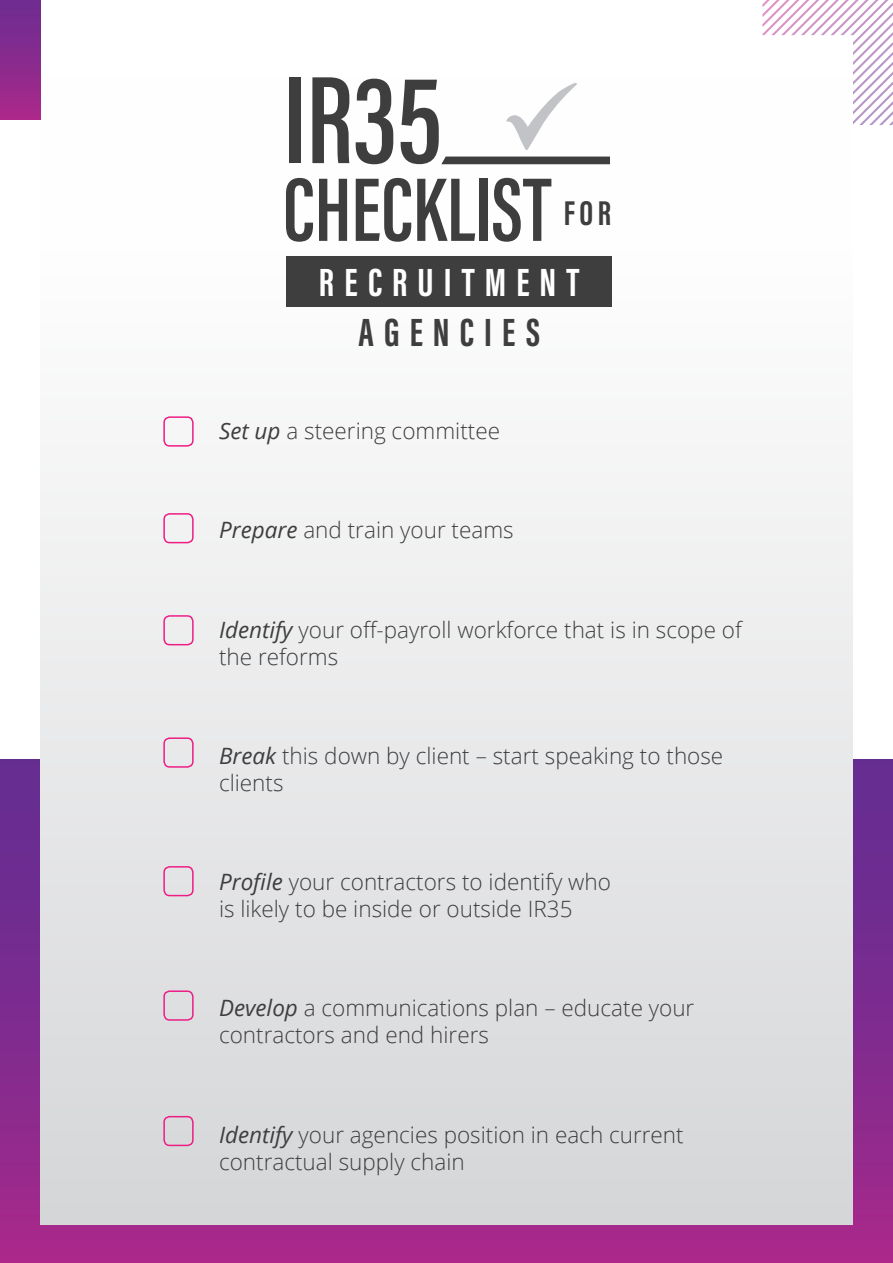
<style>
.page{position:relative;width:893px;height:1263px;background:#fff}
.page>*{position:absolute;margin:0;border:0;box-sizing:border-box;transform-origin:0 0}
.Body_Copy{font:600 128.4px "Acumin Pro Extra Cond";color:#3e3e3f}
.Body_Copy-2{font:600 93px "Acumin Pro Extra Cond";color:#3e3e3f}
.Body_Copy-3{font:700 40.5px "Acumin Pro Extra Cond";letter-spacing:.25em;color:#fff}
.Body_Copy-4{font:700 40.5px "Acumin Pro Extra Cond";letter-spacing:.25em;color:#3e3e3f}
.Body_Copy-5{font:700 35.4px "Acumin Pro Extra Cond";color:#3e3e3f}
.Paragraph_Style_1{font:300 22.5px/27px "Open Sans";color:#3e3e3f}
.s1{font-weight:400;font-style:italic}
</style>
<div class="page">
<div style="left:0;top:760px;width:893px;height:503px;background:linear-gradient(to bottom,#5d2c91,#a52b8c)"></div>
<div style="left:0;top:0;width:40px;height:119px;background:linear-gradient(to bottom,#6b2c91,#a9298b)"></div>
<div style="left:40px;top:77px;width:813px;height:1147px;background:linear-gradient(to bottom,#fff,#d5d6d8)"></div>
<svg style="left:762px;top:0;width:131px;height:125px"></svg>
<svg style="left:506px;top:83px;width:71px;height:67px"></svg>
<div style="left:163px;top:416px;width:31px;height:31px;border:2px solid #ed1d85;border-radius:6px"></div>
<div style="left:163px;top:513px;width:31px;height:30px;border:2px solid #ed1d85;border-radius:6px"></div>
<div style="left:163px;top:615px;width:31px;height:30px;border:2px solid #ed1d85;border-radius:6px"></div>
<div style="left:163px;top:737px;width:31px;height:31px;border:2px solid #ed1d85;border-radius:6px"></div>
<div style="left:163px;top:866px;width:31px;height:30px;border:2px solid #ed1d85;border-radius:6px"></div>
<div style="left:163px;top:990px;width:31px;height:31px;border:2px solid #ed1d85;border-radius:6px"></div>
<div style="left:163px;top:1116px;width:31px;height:30px;border:2px solid #ed1d85;border-radius:6px"></div>
<svg style="left:441px;top:157px;width:169px;height:7px"></svg>
<div style="left:286px;top:256px;width:326px;height:51px;background:#3e3e3f"></div>
<p class="Body_Copy" style="left:283px;top:42px;width:161px">IR35</p>
<p class="Body_Copy-2" style="left:283px;top:153px;width:270px">CHECKLIST</p>
<p class="Body_Copy-5" style="left:564px;top:191px;width:49px">FOR</p>
<p class="Body_Copy-3" style="left:319px;top:257px;width:262px">RECRUITMENT</p>
<p class="Body_Copy-4" style="left:358px;top:308px;width:183px">AGENCIES</p>
<p class="Paragraph_Style_1" style="left:219px;top:417px;width:283px"><span class="s1">Set up</span> a steering committee</p>
<p class="Paragraph_Style_1" style="left:219px;top:516px;width:296px"><span class="s1">Prepare</span> and train your teams</p>
<p class="Paragraph_Style_1" style="left:219px;top:615px;width:524px"><span class="s1">Identify</span> your off-payroll workforce that is in scope of the reforms</p>
<p class="Paragraph_Style_1" style="left:219px;top:741px;width:506px"><span class="s1">Break</span> this down by client – start speaking to those clients</p>
<p class="Paragraph_Style_1" style="left:219px;top:868px;width:393px"><span class="s1">Profile</span> your contractors to identify who is likely to be inside or outside IR35</p>
<p class="Paragraph_Style_1" style="left:219px;top:994px;width:477px"><span class="s1">Develop</span> a communications plan – educate your contractors and end hirers</p>
<p class="Paragraph_Style_1" style="left:219px;top:1120px;width:466px"><span class="s1">Identify</span> your agencies position in each current contractual supply chain</p>
</div>
